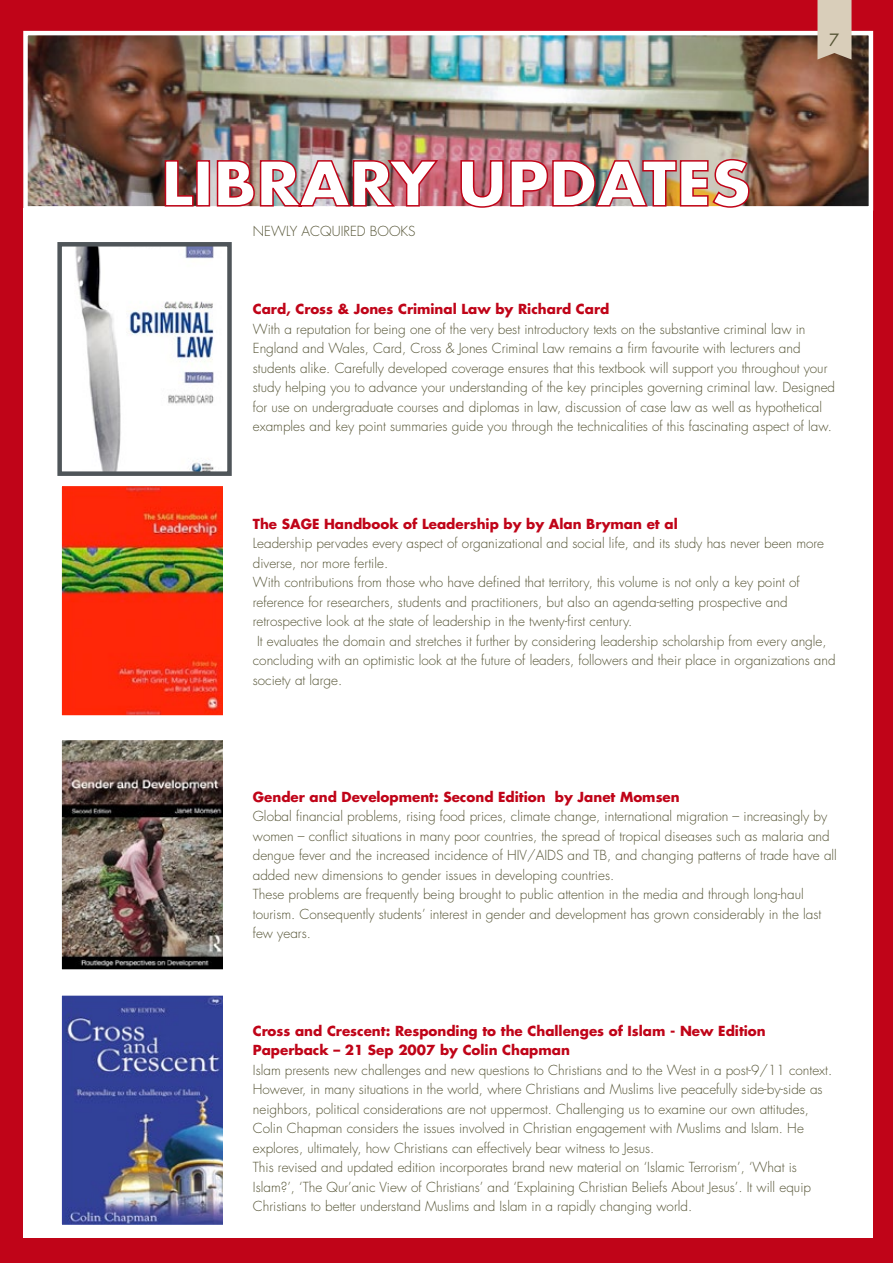
<style>
.page{position:relative;width:893px;height:1263px;background:#c00418}
.page>*{position:absolute;margin:0;border:0;box-sizing:border-box;transform-origin:0 0}
.t1{font:16.5px "Futura";color:#545334}
.t2{font:300 13.5px/19.5px "Futura";color:#545334}
.t3{font:700 13.5px/19.5px "Futura";color:#c00418}
</style>
<div class="page">
<div style="left:23px;top:208px;width:850px;height:1029px;background:#fff"></div>
<img style="left:28px;top:36px;width:840px;height:170px">
<div style="left:23px;top:31px;width:850px;height:180px;border:4px solid #fff"></div>
<img style="left:164px;top:158px;width:586px;height:50px">
<img style="left:75px;top:247px;width:139px;height:224px">
<div style="left:57px;top:242px;width:175px;height:234px;border:4px solid #4f5559"></div>
<img style="left:62px;top:487px;width:160px;height:228px">
<div style="left:57px;top:482px;width:170px;height:238px;border:4px solid #fff"></div>
<img style="left:62px;top:741px;width:160px;height:228px">
<div style="left:57px;top:736px;width:170px;height:238px;border:4px solid #fff"></div>
<img style="left:62px;top:996px;width:160px;height:228px">
<div style="left:57px;top:991px;width:170px;height:238px;border:4px solid #fff"></div>
<svg style="left:817px;top:0;width:34px;height:60px"></svg>
<p class="t2" style="left:253px;top:222px;width:164px">NEWLY ACQUIRED BOOKS</p>
<p class="t1" style="left:829px;top:29px;width:12px">7</p>
<p class="t3" style="left:253px;top:299px;width:358px">Card, Cross &amp; Jones Criminal Law by Richard Card</p>
<p class="t2" style="left:253px;top:320px;width:584px">With a reputation for being one of the very best introductory texts on the substantive criminal law in England and Wales, Card, Cross &amp; Jones Criminal Law remains a firm favourite with lecturers and students alike. Carefully developed coverage ensures that this textbook will support you throughout your study helping you to advance your understanding of the key principles governing criminal law. Designed for use on undergraduate courses and diplomas in law, discussion of case law as well as hypothetical examples and key point summaries guide you through the technicalities of this fascinating aspect of law.</p>
<p class="t3" style="left:253px;top:514px;width:426px">The SAGE Handbook of Leadership by by Alan Bryman et al</p>
<p class="t2" style="left:253px;top:534px;width:573px">Leadership pervades every aspect of organizational and social life, and its study has never been more</p>
<p class="t2" style="left:253px;top:553px;width:137px">diverse, nor more fertile.</p>
<p class="t2" style="left:253px;top:573px;width:548px">With contributions from those who have defined that territory, this volume is not only a key point of</p>
<p class="t2" style="left:253px;top:592px;width:536px">reference for researchers, students and practitioners, but also an agenda-setting prospective and</p>
<p class="t2" style="left:253px;top:612px;width:381px">retrospective look at the state of leadership in the twenty-first century.</p>
<p class="t2" style="left:257px;top:631px;width:571px">It evaluates the domain and stretches it further by considering leadership scholarship from every angle,</p>
<p class="t2" style="left:253px;top:651px;width:584px">concluding with an optimistic look at the future of leaders, followers and their place in organizations and</p>
<p class="t2" style="left:253px;top:670px;width:91px">society at large.</p>
<p class="t3" style="left:253px;top:787px;width:428px">Gender and Development: Second Edition by Janet Momsen</p>
<p class="t2" style="left:253px;top:807px;width:586px">Global financial problems, rising food prices, climate change, international migration – increasingly by women – conflict situations in many poor countries, the spread of tropical diseases such as malaria and dengue fever and the increased incidence of HIV/AIDS and TB, and changing patterns of trade have all added new dimensions to gender issues in developing countries.<br>These problems are frequently being brought to public attention in the media and through long-haul tourism. Consequently students’ interest in gender and development has grown considerably in the last few years.</p>
<p class="t3" style="left:253px;top:1021px;width:514px">Cross and Crescent: Responding to the Challenges of Islam - New Edition<br>Paperback – 21 Sep 2007 by Colin Chapman</p>
<p class="t2" style="left:253px;top:1060px;width:581px">Islam presents new challenges and new questions to Christians and to the West in a post-9/11 context.<br>However, in many situations in the world, where Christians and Muslims live peacefully side-by-side as neighbors, political considerations are not uppermost. Challenging us to examine our own attitudes, Colin Chapman considers the issues involved in Christian engagement with Muslims and Islam. He explores, ultimately, how Christians can effectively bear witness to Jesus.<br>This revised and updated edition incorporates brand new material on ‘Islamic Terrorism’, ‘What is Islam?’, ‘The Qur’anic View of Christians’ and ‘Explaining Christian Beliefs About Jesus’. It will equip Christians to better understand Muslims and Islam in a rapidly changing world.</p>
</div>
